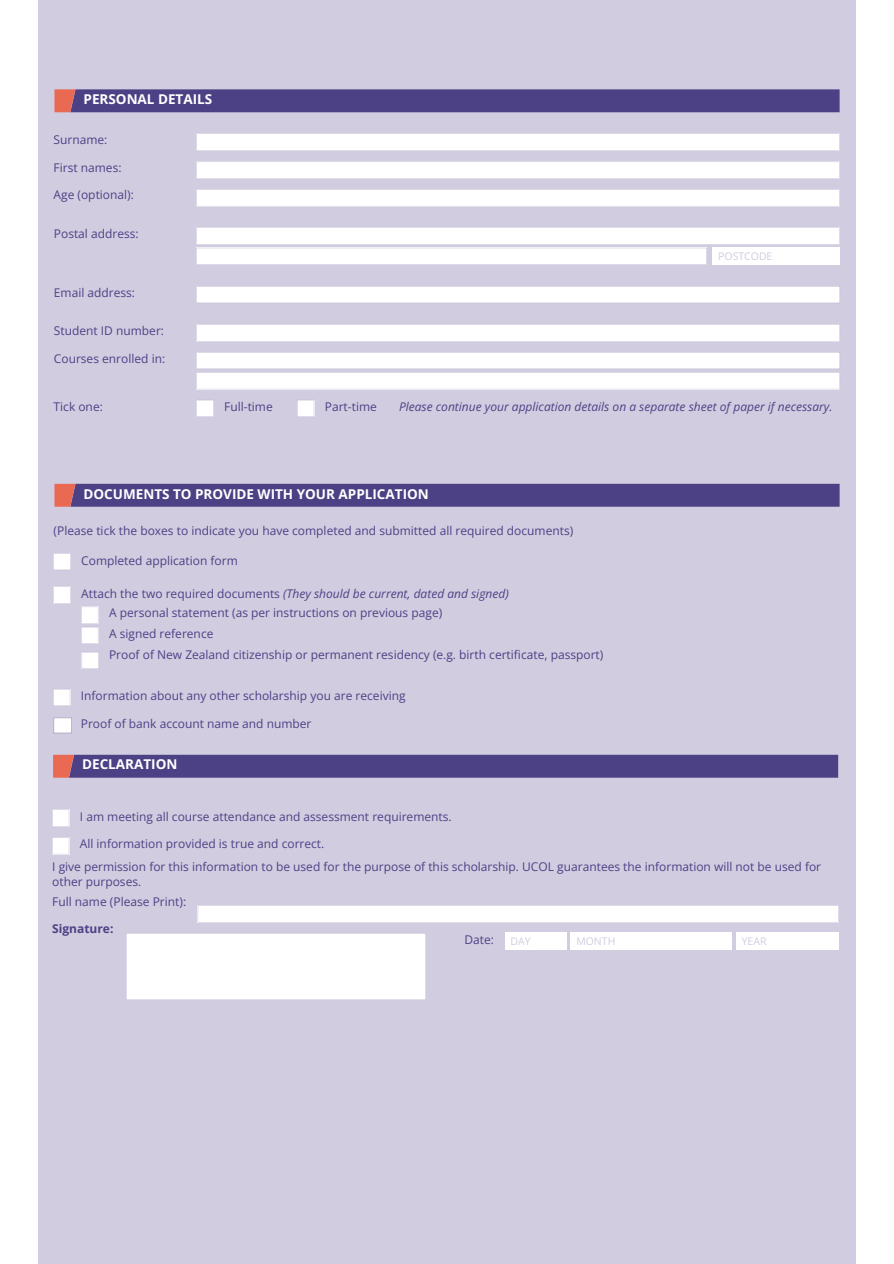
<style>
.page{position:relative;width:894px;height:1264px;background:#fff}
.page>*{position:absolute;margin:0;border:0;box-sizing:border-box;transform-origin:0 0}
.t1{font:700 13.5px "Open Sans";color:#fff}
.t2{font:12px/20.2px "Open Sans";color:#4d4185}
.t3{font:italic 12px "Open Sans";color:#4d4185}
.t4{font:700 12px "Open Sans";color:#4d4185}
.t5{font:10.5px "Open Sans";color:#d1cce0}
.s1{font-style:normal}
</style>
<div class="page">
<div style="left:38px;top:0;width:817px;height:1263px;background:#d1cce0"></div>
<div style="left:54px;top:484px;width:785px;height:22px;background:#4d4185"></div>
<svg style="left:54px;top:553px;width:17px;height:17px"></svg>
<svg style="left:82px;top:652px;width:17px;height:17px"></svg>
<svg style="left:53px;top:689px;width:17px;height:17px"></svg>
<svg style="left:54px;top:586px;width:17px;height:17px"></svg>
<svg style="left:81px;top:606px;width:17px;height:38px"></svg>
<div style="left:54px;top:89px;width:785px;height:23px;background:#4d4185"></div>
<svg style="left:196px;top:400px;width:17px;height:17px"></svg>
<svg style="left:297px;top:400px;width:17px;height:17px"></svg>
<div style="left:196px;top:133px;width:643px;height:17px;background:#fff"></div>
<div style="left:196px;top:162px;width:643px;height:17px;background:#fff"></div>
<div style="left:196px;top:189px;width:643px;height:17px;background:#fff"></div>
<div style="left:196px;top:324px;width:643px;height:17px;background:#fff"></div>
<svg style="left:196px;top:352px;width:643px;height:37px;background:#f8f7fa"></svg>
<svg style="left:196px;top:286px;width:643px;height:17px;background:#fbfbfc"></svg>
<svg style="left:196px;top:228px;width:643px;height:37px;background:#f9f8fb"></svg>
<div style="left:712px;top:248px;width:127px;height:17px;background:#fff"></div>
<div style="left:53px;top:754px;width:784px;height:23px;background:#4d4185"></div>
<svg style="left:52px;top:809px;width:17px;height:17px"></svg>
<svg style="left:52px;top:837px;width:17px;height:17px"></svg>
<div style="left:126px;top:933px;width:299px;height:67px;background:#fff"></div>
<div style="left:505px;top:933px;width:61px;height:17px;background:#fff"></div>
<div style="left:570px;top:933px;width:161px;height:17px;background:#fff"></div>
<div style="left:736px;top:933px;width:102px;height:17px;background:#fff"></div>
<div style="left:198px;top:905px;width:640px;height:17px;background:#fff"></div>
<div style="left:54px;top:717px;width:18px;height:16px;background:#fff"></div>
<div style="left:54px;top:717px;width:18px;height:16px;border:1px solid #b9b2cf"></div>
<h2 class="t1" style="left:83px;top:90px;width:130px">PERSONAL DETAILS</h2>
<h2 class="t2" style="left:54px;top:130px;width:55px">Surname:</h2>
<h2 class="t2" style="left:54px;top:157px;width:69px">First names:</h2>
<h2 class="t2" style="left:54px;top:184px;width:82px">Age (optional):</h2>
<h2 class="t2" style="left:54px;top:223px;width:86px">Postal address:</h2>
<p class="t2" style="left:54px;top:282px;width:83px">Email address:</p>
<h2 class="t2" style="left:54px;top:320px;width:112px">Student ID number:</h2>
<h2 class="t2" style="left:54px;top:348px;width:113px">Courses enrolled in:</h2>
<h2 class="t2" style="left:54px;top:396px;width:51px">Tick one:</h2>
<p class="t5" style="left:718px;top:248px;width:56px">POSTCODE</p>
<h2 class="t2" style="left:224px;top:396px;width:50px">Full-time</h2>
<h2 class="t2" style="left:325px;top:396px;width:54px">Part-time</h2>
<p class="t3" style="left:399px;top:398px;width:435px">Please continue your application details on a separate sheet of paper if necessary.</p>
<h2 class="t1" style="left:83px;top:484px;width:347px">DOCUMENTS TO PROVIDE WITH YOUR APPLICATION</h2>
<h2 class="t2" style="left:54px;top:520px;width:521px">(Please tick the boxes to indicate you have completed and submitted all required documents)</h2>
<h2 class="t2" style="left:81px;top:549px;width:158px">Completed application form</h2>
<h2 class="t3" style="left:81px;top:585px;width:429px"><span class="s1">Attach the two required documents</span> (They should be current, dated and signed)</h2>
<h2 class="t2" style="left:109px;top:602px;width:334px">A personal statement (as per instructions on previous page)<br>A signed reference</h2>
<h2 class="t2" style="left:109px;top:644px;width:495px">Proof of New Zealand citizenship or permanent residency (e.g. birth certificate, passport)</h2>
<h1 class="t2" style="left:81px;top:685px;width:326px">Information about any other scholarship you are receiving</h1>
<p class="t2" style="left:81px;top:713px;width:232px">Proof of bank account name and number</p>
<h1 class="t1" style="left:82px;top:755px;width:97px">DECLARATION</h1>
<h2 class="t2" style="left:80px;top:805px;width:373px">I am meeting all course attendance and assessment requirements.</h2>
<h2 class="t2" style="left:80px;top:832px;width:246px">All information provided is true and correct.</h2>
<h2 class="t2" style="left:52px;top:859px;width:770px;line-height:14.7px">I give permission for this information to be used for the purpose of this scholarship. UCOL guarantees the information will not be used for other purposes.</h2>
<h2 class="t2" style="left:52px;top:891px;width:135px">Full name (Please Print):</h2>
<h2 class="t4" style="left:52px;top:920px;width:63px">Signature:</h2>
<h1 class="t2" style="left:464px;top:929px;width:31px">Date:</h1>
<h2 class="t5" style="left:510px;top:933px;width:22px">DAY</h2>
<h2 class="t5" style="left:576px;top:933px;width:41px">MONTH</h2>
<h2 class="t5" style="left:741px;top:933px;width:26px">YEAR</h2>
</div>
